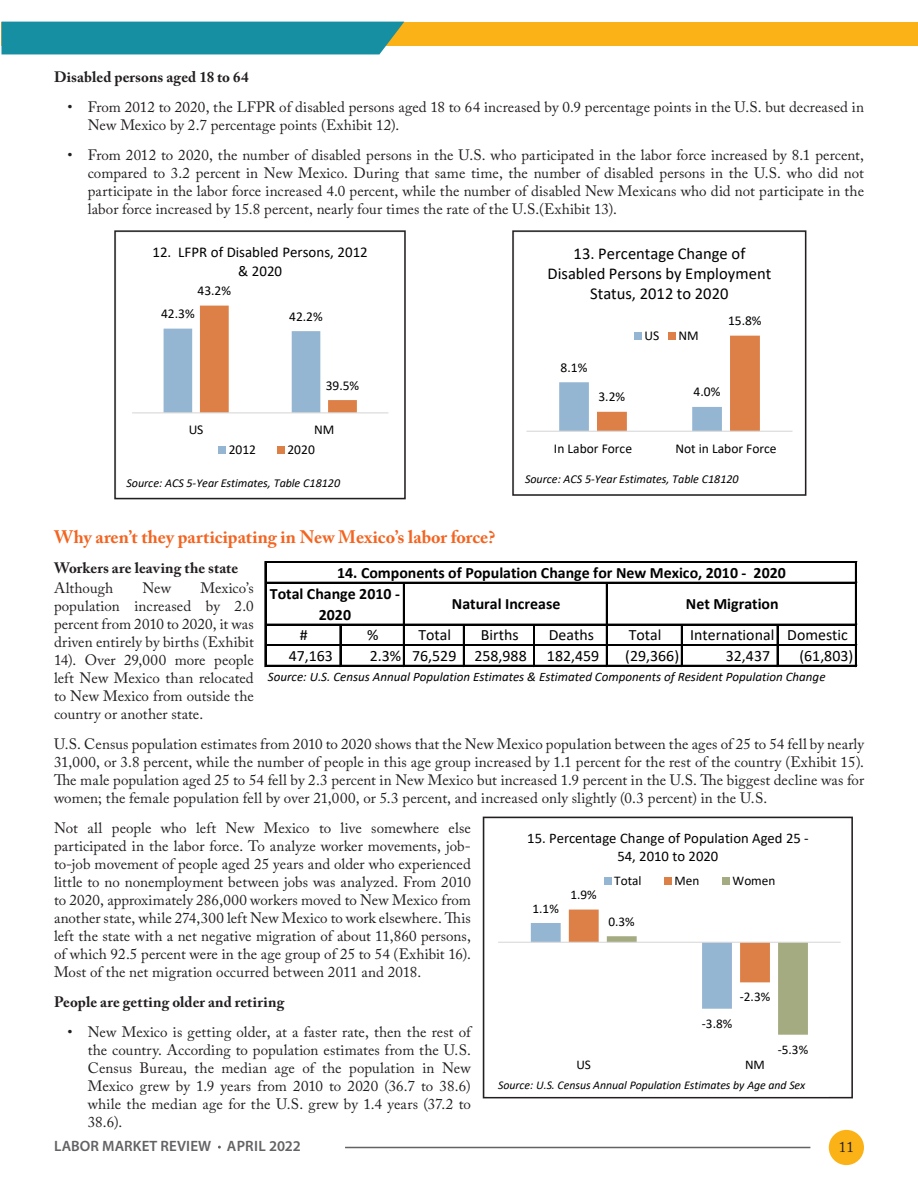
<style>
.page{position:relative;width:918px;height:1188px;background:#fff}
.page>*{position:absolute;margin:0;border:0;box-sizing:border-box;transform-origin:0 0}
.LMR-Body{font:700 18px "Adobe Caslon Pro";color:#f36421}
.t1{font:16.5px/20.1px "Calibri";color:#000;text-align:center}
.t2{font:700 15.75px/20.5px "Calibri";color:#000;text-align:center}
.t3{font:15.75px "Calibri";color:#000}
.LMR-Body-2{font:15px/18px "Adobe Caslon Pro";letter-spacing:.005em;color:#231f20;text-align:justify}
.LMR-Body-3{font:700 15px "Adobe Caslon Pro";letter-spacing:.01em;color:#231f20}
.t4{font:15px/18.3px "Calibri";color:#000;text-align:center}
.t5{font:600 15px "Myriad Pro";letter-spacing:.01em;color:#636366}
.t6{font:14.7px/18px "Calibri";color:#000;text-align:center}
.t7{font:13.5px "Calibri";color:#000}
.t8{font:13.2px "Calibri";color:#000}
.t9{font:italic 12.9px "Calibri";color:#000}
.t10{font:italic 12px "Calibri";color:#000}
.t11{font:italic 11.85px "Calibri";letter-spacing:-.005em;color:#000}
</style>
<div class="page">
<div style="left:2px;top:22px;width:916px;height:23px;background:#fbb217"></div>
<div style="left:2px;top:22px;width:402px;height:32px;background:#178fa3"></div>
<hr style="left:345px;top:1147px;width:465px;height:1px;background:#636366">
<div style="left:829px;top:1130px;width:35px;height:35px;background:#fbb217;border-radius:50%"></div>
<svg style="left:164px;top:306px;width:193px;height:106px"></svg>
<hr style="left:132px;top:412px;width:256px;height:1px;background:#d9d9d9">
<div style="left:218px;top:447px;width:7px;height:7px;background:#94b6d2"></div>
<div style="left:277px;top:447px;width:7px;height:7px;background:#dd8047"></div>
<div style="left:114px;top:230px;width:292px;height:269px;border:2px solid #231f20"></div>
<svg style="left:559px;top:336px;width:201px;height:95px"></svg>
<hr style="left:526px;top:431px;width:266px;height:1px;background:#d9d9d9">
<div style="left:634px;top:333px;width:7px;height:7px;background:#94b6d2"></div>
<div style="left:668px;top:333px;width:7px;height:7px;background:#dd8047"></div>
<div style="left:512px;top:230px;width:294px;height:266px;border:2px solid #231f20"></div>
<hr style="left:265px;top:562px;width:1px;height:105px;background:#000">
<hr style="left:855px;top:563px;width:2px;height:104px;background:#000">
<hr style="left:403px;top:584px;width:2px;height:83px;background:#000">
<hr style="left:606px;top:584px;width:2px;height:83px;background:#000">
<hr style="left:340px;top:625px;width:1px;height:42px;background:#000">
<hr style="left:463px;top:625px;width:2px;height:42px;background:#000">
<hr style="left:533px;top:625px;width:1px;height:42px;background:#000">
<hr style="left:534px;top:625px;width:1px;height:42px;background:#000">
<hr style="left:681px;top:625px;width:2px;height:42px;background:#000">
<hr style="left:777px;top:625px;width:1px;height:42px;background:#000">
<hr style="left:266px;top:561px;width:591px;height:1px;background:#000">
<hr style="left:266px;top:562px;width:591px;height:1px;background:#000">
<hr style="left:266px;top:582px;width:591px;height:2px;background:#000">
<hr style="left:266px;top:624px;width:591px;height:1px;background:#000">
<hr style="left:266px;top:644px;width:591px;height:1px;background:#000">
<hr style="left:266px;top:645px;width:591px;height:1px;background:#000">
<hr style="left:266px;top:665px;width:591px;height:2px;background:#000">
<svg style="left:531px;top:910px;width:277px;height:125px"></svg>
<hr style="left:498px;top:942px;width:343px;height:1px;background:#d9d9d9">
<div style="left:604px;top:877px;width:7px;height:7px;background:#94b6d2"></div>
<div style="left:664px;top:877px;width:8px;height:7px;background:#dd8047"></div>
<div style="left:722px;top:877px;width:7px;height:7px;background:#a5ab81"></div>
<div style="left:483px;top:817px;width:370px;height:281px;border:2px solid #231f20"></div>
<p class="LMR-Body-3" style="left:54px;top:68px;width:196px">Disabled persons aged 18 to 64</p>
<p class="LMR-Body-2" style="left:88px;top:98px;width:778px;text-indent:-20px">• From 2012 to 2020, the LFPR of disabled persons aged 18 to 64 increased by 0.9 percentage points in the U.S. but decreased in<br>New Mexico by 2.7 percentage points (Exhibit 12).</p>
<p class="LMR-Body-2" style="left:88px;top:146px;width:778px;text-indent:-20px">• From 2012 to 2020, the number of disabled persons in the U.S. who participated in the labor force increased by 8.1 percent, compared to 3.2 percent in New Mexico. During that same time, the number of disabled persons in the U.S. who did not participate in the labor force increased 4.0 percent, while the number of disabled New Mexicans who did not participate in the labor force increased by 15.8 percent, nearly four times the rate of the U.S.(Exhibit 13).</p>
<p class="t4" style="left:153px;top:243px;width:217px">12. LFPR of Disabled Persons, 2012 &amp; 2020</p>
<p class="t7" style="left:198px;top:281px;width:35px">43.2%</p>
<p class="t7" style="left:161px;top:304px;width:35px">42.3%</p>
<p class="t7" style="left:289px;top:307px;width:35px">42.2%</p>
<p class="t7" style="left:326px;top:376px;width:35px">39.5%</p>
<p class="t7" style="left:189px;top:420px;width:16px">US</p>
<p class="t7" style="left:314px;top:420px;width:22px">NM</p>
<p class="t7" style="left:229px;top:440px;width:29px">2012</p>
<p class="t7" style="left:287px;top:440px;width:29px">2020</p>
<p class="t10" style="left:127px;top:474px;width:215px">Source: ACS 5-Year Estimates, Table C18120</p>
<p class="t1" style="left:548px;top:243px;width:225px">13. Percentage Change of<br>Disabled Persons by Employment<br>Status, 2012 to 2020</p>
<p class="t7" style="left:644px;top:326px;width:16px">US</p>
<p class="t7" style="left:678px;top:326px;width:22px">NM</p>
<p class="t7" style="left:728px;top:311px;width:35px">15.8%</p>
<p class="t7" style="left:561px;top:358px;width:28px">8.1%</p>
<p class="t7" style="left:598px;top:388px;width:28px">3.2%</p>
<p class="t7" style="left:694px;top:383px;width:28px">4.0%</p>
<p class="t7" style="left:554px;top:439px;width:80px">In Labor Force</p>
<p class="t7" style="left:675px;top:439px;width:103px">Not in Labor Force</p>
<p class="t10" style="left:525px;top:471px;width:215px">Source: ACS 5-Year Estimates, Table C18120</p>
<p class="LMR-Body" style="left:54px;top:526px;width:443px">Why aren’t they participating in New Mexico’s labor force?</p>
<p class="LMR-Body-3" style="left:54px;top:559px;width:186px">Workers are leaving the state</p>
<p class="t2" style="left:337px;top:562px;width:450px">14. Components of Population Change for New Mexico, 2010 - 2020</p>
<p class="LMR-Body-2" style="left:54px;top:579px;width:61px">Although</p>
<p class="LMR-Body-2" style="left:142px;top:579px;width:30px">New</p>
<p class="LMR-Body-2" style="left:54px;top:579px;width:201px;text-indent:146px">Mexico’s population increased by 2.0 percent from 2010 to 2020, it was driven entirely by births (Exhibit 14). Over 29,000 more people left New Mexico than relocated to New Mexico from outside the country or another state.</p>
<p class="LMR-Body-2" style="left:54px;top:735px;width:812px">U.S. Census population estimates from 2010 to 2020 shows that the New Mexico population between the ages of 25 to 54 fell by nearly 31,000, or 3.8 percent, while the number of people in this age group increased by 1.1 percent for the rest of the country (Exhibit 15).<br>The male population aged 25 to 54 fell by 2.3 percent in New Mexico but increased 1.9 percent in the U.S. The biggest decline was for women; the female population fell by over 21,000, or 5.3 percent, and increased only slightly (0.3 percent) in the U.S.</p>
<p class="LMR-Body-2" style="left:54px;top:819px;width:418px">Not all people who left New Mexico to live somewhere else participated in the labor force. To analyze worker movements, job&shy;to-job movement of people aged 25 years and older who experienced little to no nonemployment between jobs was analyzed. From 2010 to 2020, approximately 286,000 workers moved to New Mexico from another state, while 274,300 left New Mexico to work elsewhere. This left the state with a net negative migration of about 11,860 persons, of which 92.5 percent were in the age group of 25 to 54 (Exhibit 16).<br>Most of the net migration occurred between 2011 and 2018.</p>
<p class="LMR-Body-3" style="left:54px;top:993px;width:232px">People are getting older and retiring</p>
<p class="LMR-Body-2" style="left:88px;top:1023px;width:385px;text-indent:-20px">• New Mexico is getting older, at a faster rate, then the rest of the country. According to population estimates from the U.S.<br>Census Bureau, the median age of the population in New Mexico grew by 1.9 years from 2010 to 2020 (36.7 to 38.6) while the median age for the U.S. grew by 1.4 years (37.2 to 38.6).</p>
<p class="t2" style="left:270px;top:583px;width:132px">Total Change 2010 -<br>2020</p>
<p class="t2" style="left:452px;top:593px;width:110px">Natural Increase</p>
<p class="t2" style="left:686px;top:593px;width:94px">Net Migration</p>
<p class="t3" style="left:300px;top:624px;width:9px">#</p>
<p class="t3" style="left:367px;top:624px;width:13px">%</p>
<p class="t3" style="left:418px;top:624px;width:34px">Total</p>
<p class="t3" style="left:481px;top:624px;width:39px">Births</p>
<p class="t3" style="left:549px;top:624px;width:47px">Deaths</p>
<p class="t3" style="left:629px;top:624px;width:34px">Total</p>
<p class="t3" style="left:690px;top:624px;width:159px">International Domestic</p>
<p class="t3" style="left:289px;top:645px;width:46px">47,163</p>
<p class="t3" style="left:370px;top:645px;width:158px">2.3% 76,529 258,988</p>
<p class="t3" style="left:547px;top:645px;width:54px">182,459</p>
<p class="t3" style="left:625px;top:645px;width:55px">(29,366)</p>
<p class="t3" style="left:726px;top:645px;width:46px">32,437</p>
<p class="t3" style="left:799px;top:645px;width:55px">(61,803)</p>
<p class="t9" style="left:268px;top:668px;width:559px">Source: U.S. Census Annual Population Estimates &amp; Estimated Components of Resident Population Change</p>
<p class="t6" style="left:527px;top:829px;width:283px">15. Percentage Change of Population Aged 25 -<br>54, 2010 to 2020</p>
<p class="t8" style="left:614px;top:871px;width:29px">Total</p>
<p class="t8" style="left:675px;top:871px;width:26px">Men</p>
<p class="t8" style="left:733px;top:871px;width:45px">Women</p>
<p class="t8" style="left:571px;top:886px;width:28px">1.9%</p>
<p class="t8" style="left:533px;top:899px;width:28px">1.1%</p>
<p class="t8" style="left:608px;top:913px;width:28px">0.3%</p>
<p class="t8" style="left:740px;top:988px;width:32px">-2.3%</p>
<p class="t8" style="left:702px;top:1014px;width:32px">-3.8%</p>
<p class="t8" style="left:778px;top:1040px;width:32px">-5.3%</p>
<p class="t8" style="left:577px;top:1055px;width:16px">US</p>
<p class="t8" style="left:745px;top:1055px;width:21px">NM</p>
<p class="t11" style="left:498px;top:1077px;width:309px">Source: U.S. Census Annual Population Estimates by Age and Sex</p>
<p class="t5" style="left:54px;top:1137px;width:248px">LABOR MARKET REVIEW APRIL 2022</p>
<p class="LMR-Body-2" style="left:839px;top:1138px;width:16px">11</p>
</div>
